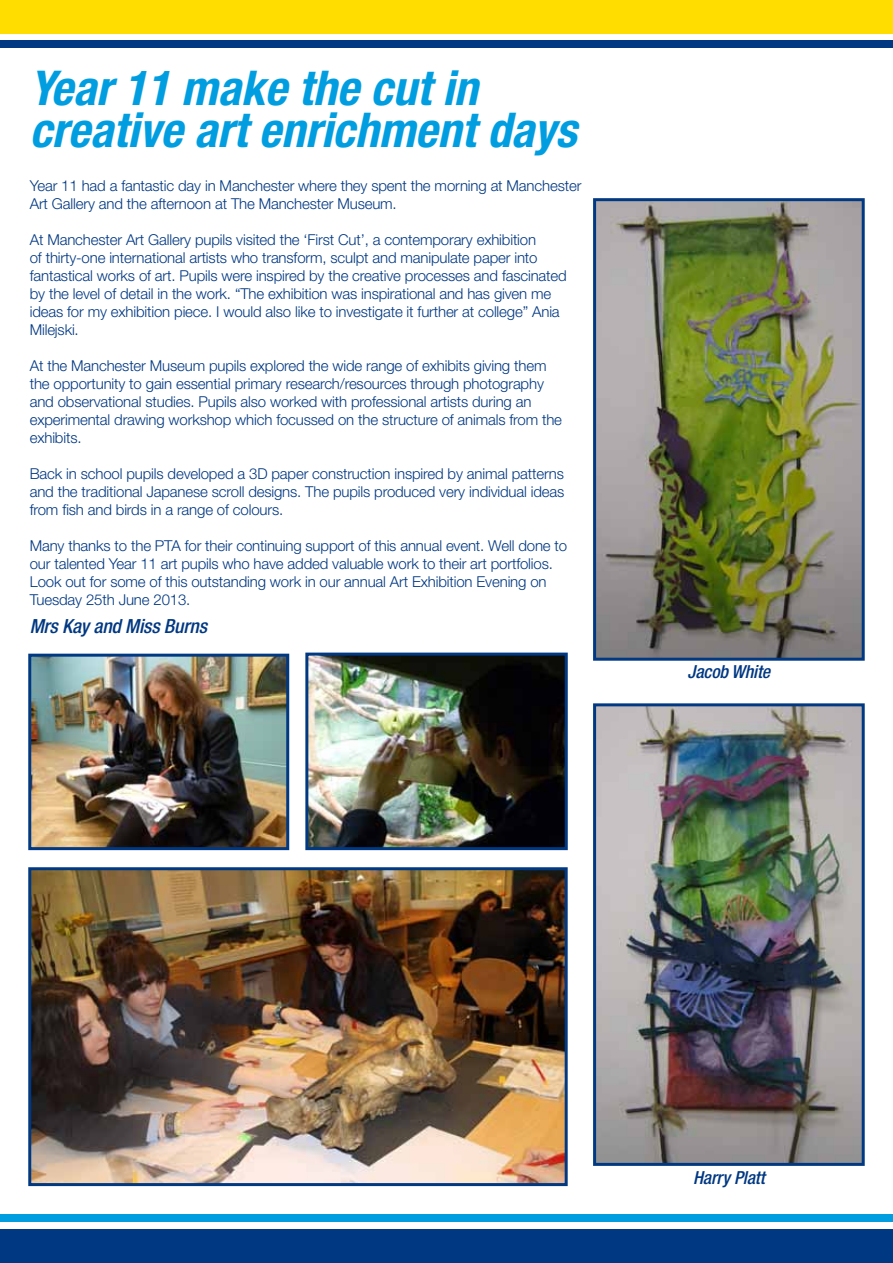
<style>
.page{position:relative;width:893px;height:1263px;background:#fff}
.page>*{position:absolute;margin:0;border:0;box-sizing:border-box;transform-origin:0 0}
.t1{font:italic 700 condensed 48px/42px "Helvetica Neue LT";color:#009ee0}
.t2{font:italic 500 condensed 19.5px "Helvetica Neue LT";letter-spacing:-.01em;color:#003882}
.t3{font:italic 500 condensed 18px "Helvetica Neue LT";letter-spacing:-.01em;color:#003882}
.t4{font:300 15px/18px "Helvetica Neue LT";letter-spacing:-.01em;color:#003882}
</style>
<div class="page">
<div style="left:0;top:0;width:893px;height:34px;background:#fd0"></div>
<div style="left:0;top:40px;width:893px;height:8px;background:#003882"></div>
<div style="left:0;top:1229px;width:893px;height:34px;background:#003882"></div>
<div style="left:0;top:1214px;width:893px;height:8px;background:#009ee0"></div>
<img style="left:32px;top:871px;width:532px;height:311px">
<div style="left:28px;top:867px;width:540px;height:319px;border:3px solid #003882"></div>
<img style="left:309px;top:657px;width:255px;height:189px">
<div style="left:305px;top:653px;width:263px;height:197px;border:3px solid #003882"></div>
<img style="left:32px;top:658px;width:253px;height:188px">
<div style="left:28px;top:654px;width:261px;height:196px;border:3px solid #003882"></div>
<img style="left:597px;top:202px;width:264px;height:455px">
<div style="left:593px;top:198px;width:272px;height:463px;border:3px solid #003882"></div>
<img style="left:597px;top:707px;width:264px;height:455px">
<div style="left:593px;top:703px;width:272px;height:463px;border:3px solid #003882"></div>
<h1 class="t1" style="left:30px;top:67px;width:549px">Year 11 make the cut in creative art enrichment days</h1>
<p class="t4" style="left:30px;top:176px;width:553px">Year 11 had a fantastic day in Manchester where they spent the morning at Manchester<br>Art Gallery and the afternoon at The Manchester Museum.</p>
<p class="t4" style="left:30px;top:230px;width:538px">At Manchester Art Gallery pupils visited the ‘First Cut’, a contemporary exhibition<br>of thirty-one international artists who transform, sculpt and manipulate paper into fantastical works of art. Pupils were inspired by the creative processes and fascinated by the level of detail in the work. “The exhibition was inspirational and has given me ideas for my exhibition piece. I would also like to investigate it further at college” Ania Milejski.</p>
<p class="t4" style="left:30px;top:356px;width:534px">At the Manchester Museum pupils explored the wide range of exhibits giving them the opportunity to gain essential primary research/resources through photography and observational studies. Pupils also worked with professional artists during an experimental drawing workshop which focussed on the structure of animals from the exhibits.</p>
<p class="t4" style="left:30px;top:464px;width:536px;text-align:justify">Back in school pupils developed a 3D paper construction inspired by animal patterns and the traditional Japanese scroll designs. The pupils produced very individual ideas from fish and birds in a range of colours.</p>
<p class="t4" style="left:30px;top:536px;width:539px">Many thanks to the PTA for their continuing support of this annual event. Well done to our talented Year 11 art pupils who have added valuable work to their art portfolios.<br>Look out for some of this outstanding work in our annual Art Exhibition Evening on Tuesday 25th June 2013.</p>
<h2 class="t2" style="left:30px;top:614px;width:179px">Mrs Kay and Miss Burns</h2>
<p class="t3" style="left:688px;top:661px;width:84px">Jacob White</p>
<p class="t3" style="left:693px;top:1167px;width:73px">Harry Platt</p>
</div>
